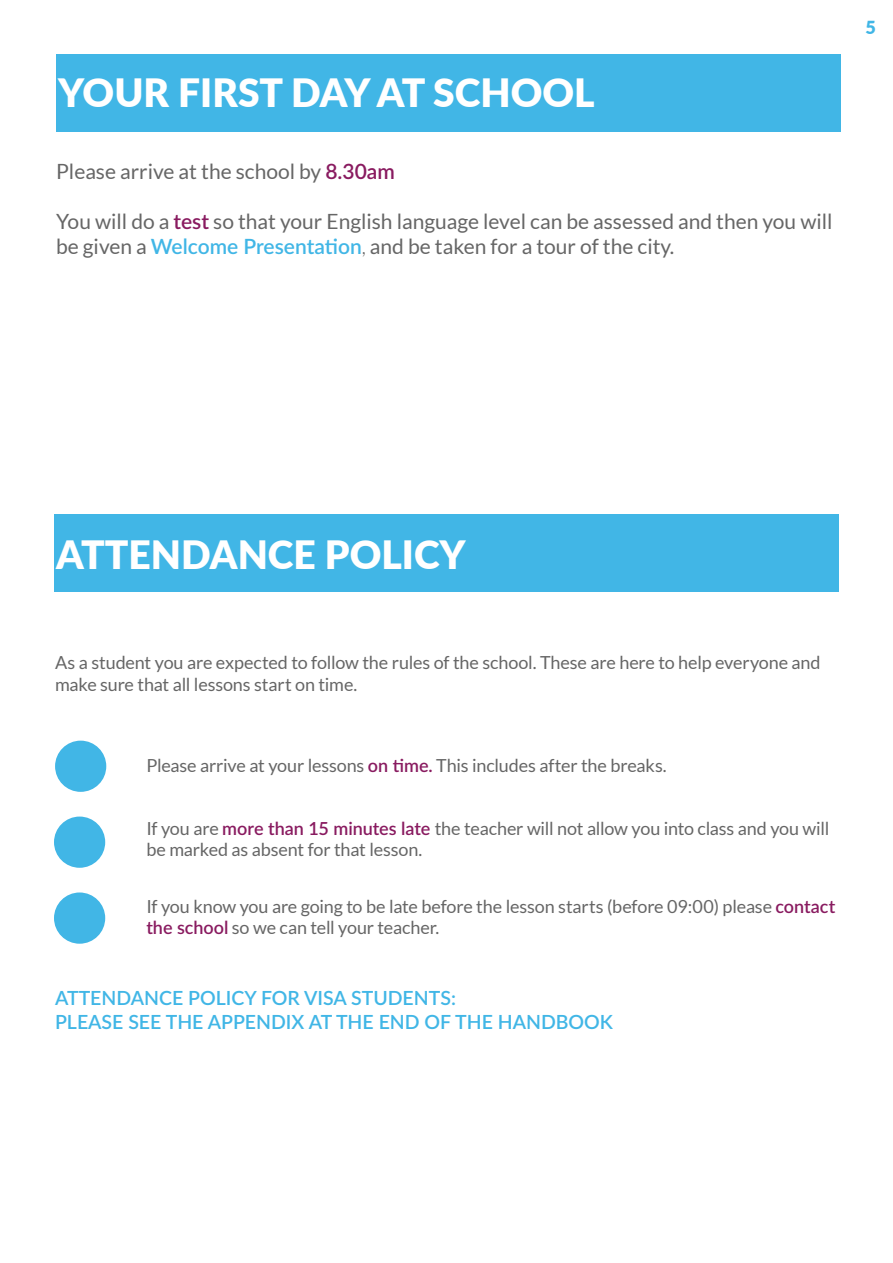
<style>
.page{position:relative;width:893px;height:1263px;background:#fff}
.page>*{position:absolute;margin:0;border:0;box-sizing:border-box;transform-origin:0 0}
.t1{font:900 39px "Lato";color:#fff}
.t2{font:21px/25.2px "Lato";color:#666}
.t3{font:600 19.5px/23.4px "Lato";color:#41b6e6}
.t4{font:18px/21.6px "Lato";letter-spacing:-.01em;color:#666}
.t5{font:900 18px "Lato";color:#41b6e6}
.s1{font-weight:600;color:#891b60}
.s2{font-weight:600;color:#41b6e6}
.s3{font-weight:300}
</style>
<div class="page">
<div style="left:56px;top:54px;width:785px;height:78px;background:#41b6e6"></div>
<div style="left:54px;top:514px;width:785px;height:78px;background:#41b6e6"></div>
<div style="left:54px;top:816px;width:51px;height:52px;background:#41b6e6;border-radius:50%"></div>
<div style="left:54px;top:892px;width:51px;height:52px;background:#41b6e6;border-radius:50%"></div>
<div style="left:55px;top:741px;width:51px;height:51px;background:#41b6e6;border-radius:50%"></div>
<h1 class="t1" style="left:58px;top:76px;width:538px">YOUR FIRST DAY AT SCHOOL</h1>
<p class="t2" style="left:56px;top:160px;width:340px">Please arrive at the school by <span class="s1">8.30am</span></p>
<p class="t2" style="left:56px;top:210px;width:778px">You will do a <span class="s1">test</span> so that your English language level can be assessed and then you will be given a <span class="s2">Welcome Presentation</span><span class="s3">,</span> and be taken for a tour of the city.</p>
<p class="t5" style="left:865px;top:19px;width:12px">5</p>
<h1 class="t1" style="left:56px;top:538px;width:411px">ATTENDANCE POLICY</h1>
<p class="t4" style="left:55px;top:653px;width:767px">As a student you are expected to follow the rules of the school. These are here to help everyone and make sure that all lessons start on time.</p>
<p class="t4" style="left:146px;top:756px;width:522px">Please arrive at your lessons <span class="s1">on time.</span> This includes after the breaks.</p>
<p class="t4" style="left:146px;top:818px;width:684px">If you are <span class="s1">more than 15 minutes late</span> the teacher will not allow you into class and you will be marked as absent for that lesson.</p>
<p class="t4" style="left:146px;top:896px;width:691px">If you know you are going to be late before the lesson starts (before 09:00) please <span class="s1">contact the school</span> so we can tell your teacher.</p>
<p class="t3" style="left:55px;top:988px;width:559px">ATTENDANCE POLICY FOR VISA STUDENTS:<br>PLEASE SEE THE APPENDIX AT THE END OF THE HANDBOOK</p>
</div>
